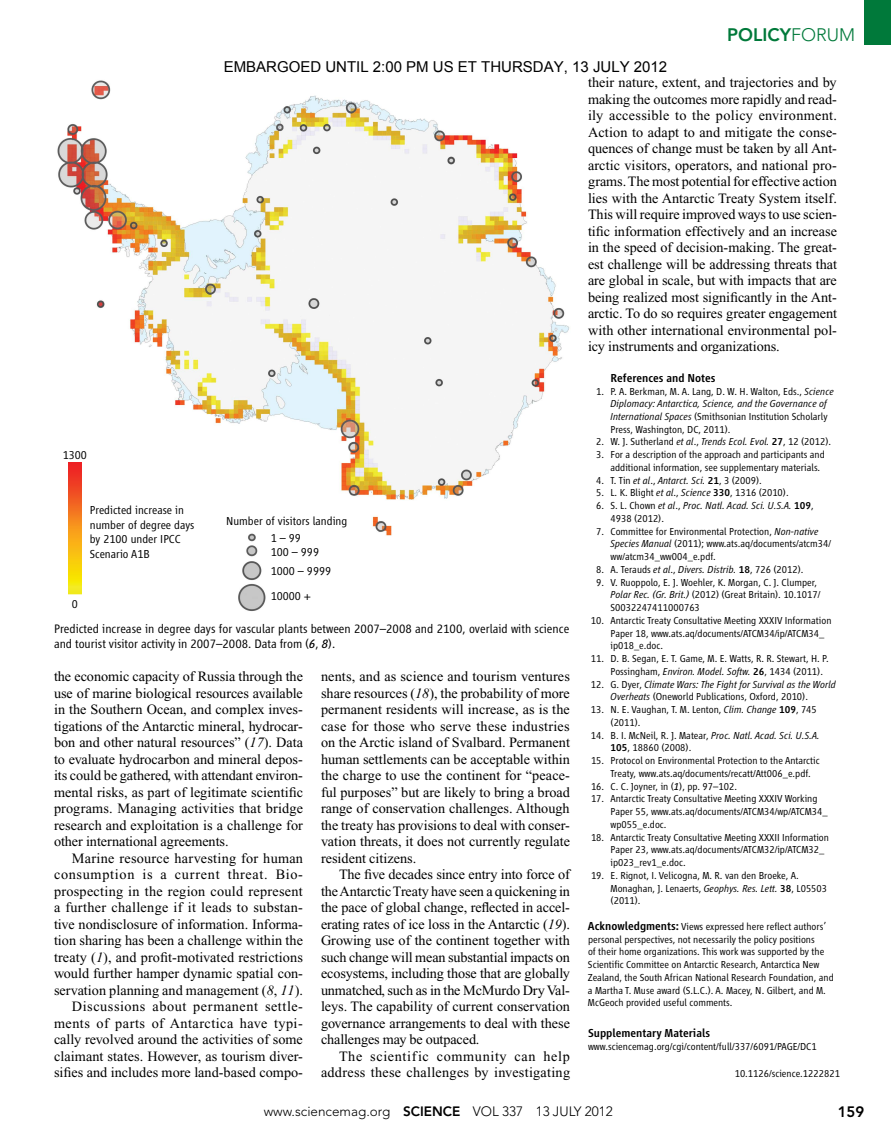
<style>
.page{position:relative;width:891px;height:1134px;background:#fff}
.page>*{position:absolute;margin:0;border:0;box-sizing:border-box;transform-origin:0 0}
.t1{font:800 18px "Avenir LT";color:#00793a}
.t2{font:15px "Arial";color:#000}
.t3{font:800 15px "Avenir LT";color:#000}
.t4{font:14.25px/16.5px "Times New Roman";color:#000;text-align:justify}
.t5{font:14.25px/16.5px "Times New Roman";letter-spacing:.02em;color:#000;text-align:right}
.t6{font:300 13.5px "Avenir LT";color:#000}
.t7{font:300 12.75px/15px "Vialog LT";color:#000}
.t8{font:300 12px/14.4px "Vialog LT";color:#000}
.t9{font:500 12px "Vialog LT";color:#000}
.t10{font:300 10.5px/12.8px "Vialog LT";color:#000}
.t11{font:italic 300 10.5px/12.8px "Vialog LT";color:#000}
.s1{font-weight:300}
.s2{font-weight:400;font-style:italic}
.s3{font-style:italic}
.s4{font-weight:500}
.s5{font-style:normal}
.s6{font-weight:500;font-style:normal}
.s7{font-weight:500;font-size:12px}
.s8{font-weight:800}
</style>
<div class="page">
<div style="left:864px;top:0;width:27px;height:45px;background:#00793a"></div>
<img style="left:57px;top:80px;width:512px;height:456px">
<img style="left:69px;top:462px;width:12px;height:133px">
<img style="left:235px;top:532px;width:34px;height:79px">
<p class="t2" style="left:224px;top:59px;width:445px">EMBARGOED UNTIL 2:00 PM US ET THURSDAY, 13 JULY 2012</p>
<p class="t1" style="left:727px;top:24px;width:130px">POLICY<span class="s1">FORUM</span></p>
<p class="t8" style="left:63px;top:448px;width:26px">1300</p>
<p class="t8" style="left:90px;top:503px;width:106px">Predicted increase in number of degree days by 2100 under IPCC<br>Scenario A1B</p>
<p class="t8" style="left:72px;top:596px;width:8px">0</p>
<p class="t8" style="left:226px;top:513px;width:123px;line-height:16.4px;text-align:center">Number of visitors landing<br>1 – 99</p>
<p class="t8" style="left:271px;top:542px;width:62px;line-height:19.2px">100 – 999<br>1000 – 9999</p>
<p class="t8" style="left:271px;top:589px;width:42px">10000 +</p>
<p class="t7" style="left:54px;top:621px;width:517px">Predicted increase in degree days for vascular plants between 2007–2008 and 2100, overlaid with science and tourist visitor activity in 2007–2008. Data from (<span class="s2">6</span>, <span class="s2">8</span>).</p>
<p class="t4" style="left:54px;top:668px;width:251px">the economic capacity of Russia through the use of marine biological resources available in the Southern Ocean, and complex inves&shy;tigations of the Antarctic mineral, hydrocar&shy;bon and other natural resources” (<span class="s3">17</span>). Data to evaluate hydrocarbon and mineral depos&shy;its could be gathered, with attendant environ&shy;mental risks, as part of legitimate scientific programs. Managing activities that bridge research and exploitation is a challenge for other international agreements.</p>
<p class="t4" style="left:54px;top:850px;width:251px;text-align:right">Marine resource harvesting for human consumption is a current threat. Bio&shy;prospecting in the region could represent a further challenge if it leads to substan&shy;tive nondisclosure of information. Informa&shy;tion sharing has been a challenge within the treaty (<span class="s3">1</span>), and profit-motivated restrictions would further hamper dynamic spatial con&shy;servation planning and management (<span class="s3">8</span>, <span class="s3">11</span>).<br>Discussions about permanent settle&shy;ments of parts of Antarctica have typi&shy;cally revolved around the activities of some claimant states. However, as tourism diver&shy;sifies and includes more land-based compo-</p>
<p class="t4" style="left:321px;top:668px;width:251px">nents, and as science and tourism ventures share resources (<span class="s3">18</span>), the probability of more permanent residents will increase, as is the case for those who serve these industries on the Arctic island of Svalbard. Permanent human settlements can be acceptable within the charge to use the continent for “peace&shy;ful purposes” but are likely to bring a broad range of conservation challenges. Although the treaty has provisions to deal with conser&shy;vation threats, it does not currently regulate resident citizens.</p>
<p class="t4" style="left:321px;top:866px;width:251px;text-indent:18px">The five decades since entry into force of the Antarctic Treaty have seen a quickening in the pace of global change, reflected in accel&shy;erating rates of ice loss in the Antarctic (<span class="s3">19</span>).<br>Growing use of the continent together with such change will mean substantial impacts on ecosystems, including those that are globally unmatched, such as in the McMurdo Dry Val&shy;leys. The capability of current conservation governance arrangements to deal with these challenges may be outpaced.</p>
<p class="t5" style="left:321px;top:1048px;width:251px">The scientific community can help address these challenges by investigating</p>
<p class="t4" style="left:588px;top:74px;width:251px">their nature, extent, and trajectories and by making the outcomes more rapidly and read&shy;ily accessible to the policy environment.<br>Action to adapt to and mitigate the conse&shy;quences of change must be taken by all Ant&shy;arctic visitors, operators, and national pro&shy;grams. The most potential for effective action lies with the Antarctic Treaty System itself.<br>This will require improved ways to use scien&shy;tific information effectively and an increase in the speed of decision-making. The great&shy;est challenge will be addressing threats that are global in scale, but with impacts that are being realized most significantly in the Ant&shy;arctic. To do so requires greater engagement with other international environmental pol&shy;icy instruments and organizations.</p>
<p class="t9" style="left:610px;top:371px;width:106px">References and Notes</p>
<p class="t10" style="left:611px;top:385px;width:225px;text-indent:-14px">1. P. A. Berkman, M. A. Lang, D. W. H. Walton, Eds., <span class="s3">Science Diplomacy: Antarctica, Science, and the Governance of International Spaces</span> (Smithsonian Institution Scholarly Press, Washington, DC, 2011).</p>
<p class="t10" style="left:596px;top:436px;width:237px">2. W. J. Sutherland <span class="s3">et al</span>., <span class="s3">Trends Ecol. Evol.</span> <span class="s4">27</span>, 12 (2012).</p>
<p class="t10" style="left:611px;top:448px;width:216px;text-indent:-14px">3. For a description of the approach and participants and additional information, see supplementary materials.</p>
<p class="t10" style="left:596px;top:474px;width:167px">4. T. Tin <span class="s3">et al</span>., <span class="s3">Antarct. Sci.</span> <span class="s4">21</span>, 3 (2009).</p>
<p class="t10" style="left:596px;top:487px;width:194px">5. L. K. Blight <span class="s3">et al</span>., <span class="s3">Science</span> <span class="s4">330</span>, 1316 (2010).</p>
<p class="t11" style="left:611px;top:499px;width:205px;text-indent:-14px"><span class="s5">6. S. L. Chown</span> et al<span class="s5">.,</span> Proc. Natl. Acad. Sci. U.S.A. <span class="s6">109</span><span class="s5">,<br>4938 (2012).</span></p>
<p class="t10" style="left:611px;top:525px;width:222px;text-indent:-14px">7. Committee for Environmental Protection, <span class="s3">Non-native<br>Species Manual</span> (2011); www.ats.aq/documents/atcm34/ ww/atcm34_ww004_e.pdf.</p>
<p class="t10" style="left:596px;top:563px;width:209px">8. A. Terauds <span class="s3">et al</span>., <span class="s3">Divers. Distrib.</span> <span class="s4">18</span>, 726 (2012).</p>
<p class="t10" style="left:611px;top:576px;width:211px;text-indent:-14px">9. V. Ruoppolo, E. J. Woehler, K. Morgan, C. J. Clumper,<br><span class="s3">Polar Rec. (Gr. Brit.)</span> (2012) (Great Britain). 10.1017/<br>S0032247411000763</p>
<p class="t10" style="left:611px;top:614px;width:222px;text-indent:-20px">10. Antarctic Treaty Consultative Meeting XXXIV Information<br>Paper 18, www.ats.aq/documents/ATCM34/ip/ATCM34_ ip018_e.doc.</p>
<p class="t10" style="left:611px;top:652px;width:220px;text-indent:-20px">11. D. B. Segan, E. T. Game, M. E. Watts, R. R. Stewart, H. P.<br>Possingham, <span class="s3">Environ. Model. Softw.</span> <span class="s4">26</span>, 1434 (2011).</p>
<p class="t11" style="left:611px;top:678px;width:227px;text-indent:-20px"><span class="s5">12. G. Dyer,</span> Climate Wars: The Fight for Survival as the World<br>Overheats <span class="s5">(Oneworld Publications, Oxford, 2010).</span></p>
<p class="t10" style="left:611px;top:703px;width:208px;text-indent:-20px">13. N. E. Vaughan, T. M. Lenton, <span class="s3">Clim. Change</span> <span class="s4">109</span>, 745 (2011).</p>
<p class="t10" style="left:611px;top:729px;width:211px;text-indent:-20px">14. B. I. McNeil, R. J. Matear, <span class="s3">Proc. Natl. Acad. Sci. U.S.A.<br></span><span class="s4">105</span>, 18860 (2008).</p>
<p class="t10" style="left:611px;top:754px;width:211px;text-indent:-20px">15. Protocol on Environmental Protection to the Antarctic<br>Treaty, www.ats.aq/documents/recatt/Att006_e.pdf.</p>
<p class="t10" style="left:591px;top:780px;width:147px">16. C. C. Joyner, in (<span class="s2">1</span>), pp. 97–102.</p>
<p class="t10" style="left:611px;top:793px;width:219px;text-indent:-20px">17. Antarctic Treaty Consultative Meeting XXXIV Working<br>Paper 55, www.ats.aq/documents/ATCM34/wp/ATCM34_ wp055_e.doc.</p>
<p class="t10" style="left:611px;top:831px;width:220px;text-indent:-20px">18. Antarctic Treaty Consultative Meeting XXXII Information<br>Paper 23, www.ats.aq/documents/ATCM32/ip/ATCM32_ ip023_rev1_e.doc.</p>
<p class="t10" style="left:611px;top:869px;width:218px;text-indent:-20px">19. E. Rignot, I. Velicogna, M. R. van den Broeke, A.<br>Monaghan, J. Lenaerts, <span class="s3">Geophys. Res. Lett.</span> <span class="s4">38</span>, L05503 (2011).</p>
<p class="t10" style="left:588px;top:920px;width:247px"><span class="s7">Acknowledgments:</span> Views expressed here reflect authors’ personal perspectives, not necessarily the policy positions<br>of their home organizations. This work was supported by the Scientific Committee on Antarctic Research, Antarctica New Zealand, the South African National Research Foundation, and a Martha T. Muse award (S.L.C.). A. Macey, N. Gilbert, and M.<br>McGeoch provided useful comments.</p>
<p class="t9" style="left:588px;top:1026px;width:124px">Supplementary Materials</p>
<p class="t10" style="left:588px;top:1040px;width:230px">www.sciencemag.org/cgi/content/full/337/6091/PAGE/DC1</p>
<p class="t10" style="left:735px;top:1067px;width:107px">10.1126/science.1222821</p>
<p class="t6" style="left:264px;top:1104px;width:351px">www.sciencemag.org <span class="s8">SCIENCE</span> VOL 337 13 JULY 2012</p>
<p class="t3" style="left:838px;top:1103px;width:28px">159</p>
</div>
